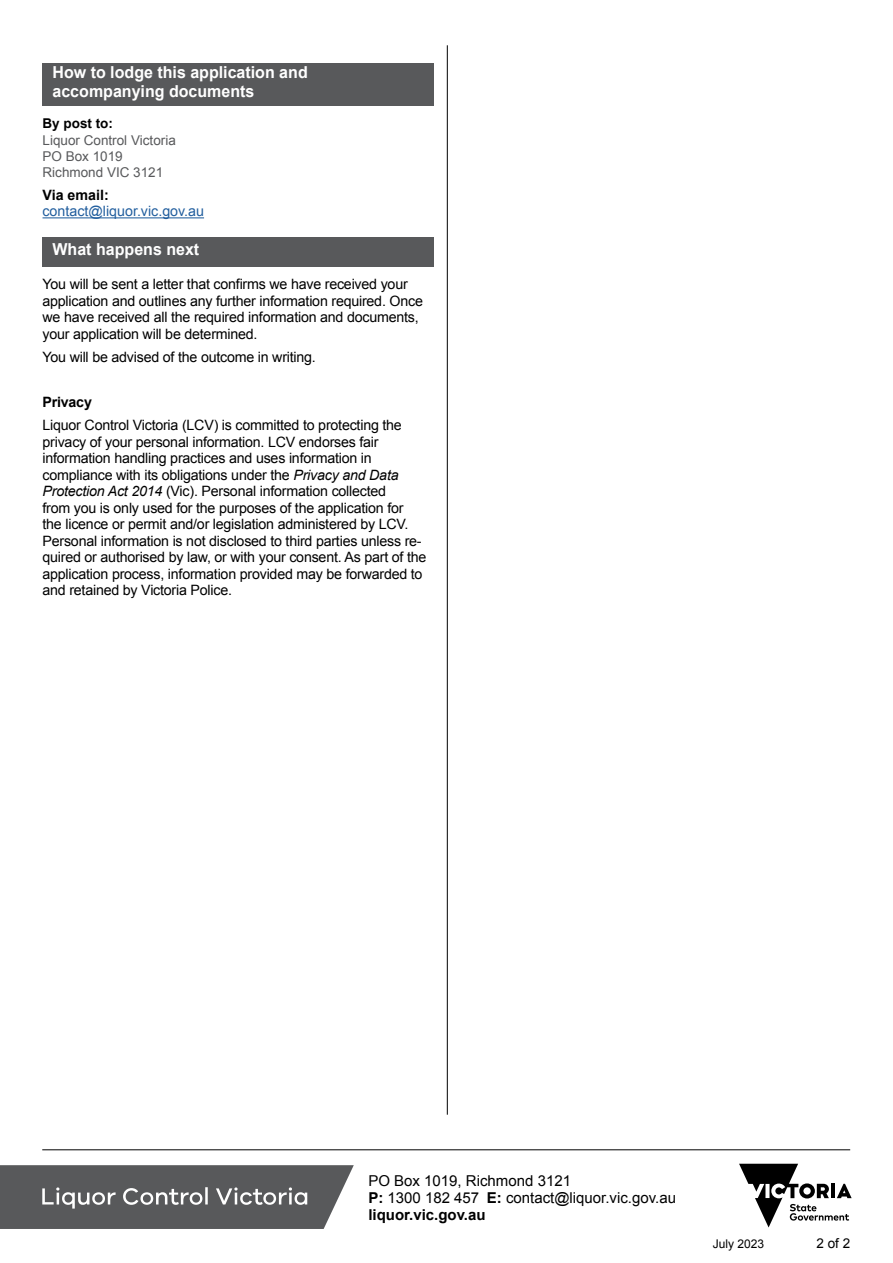
<style>
.page{position:relative;width:893px;height:1263px;background:#fff}
.page>*{position:absolute;margin:0;border:0;box-sizing:border-box;transform-origin:0 0}
.t1{font:700 16.5px/19.8px "Arial";color:#fff}
.t2{font:15px/17.2px "Arial";color:#000}
.Body_text{font:14.25px/16.5px "Arial";letter-spacing:-.015em;color:#000}
.Body_text-2{font:14.25px/16.5px "Arial";color:#215e9e}
.Body_text-3{font:700 14.25px "Arial";letter-spacing:-.015em;color:#000}
.t3{font:13.5px/16.2px "Arial";color:#58595b}
.t4{font:13.5px "Arial";color:#000}
.t5{font:12px "Arial";color:#000}
.s1{font-weight:700;color:#000}
.s2{font-style:italic}
.s3{font-weight:700}
</style>
<div class="page">
<svg style="left:739px;top:1164px;width:113px;height:63px"></svg>
<hr style="left:42px;top:1149px;width:808px;height:1px;background:#000">
<svg style="left:0;top:1165px;width:354px;height:64px;background:#696a6c"></svg>
<hr style="left:447px;top:45px;width:1px;height:1070px;background:#000">
<hr style="left:43px;top:217px;width:161px;height:1px;background:#215e9e">
<div style="left:43px;top:63px;width:391px;height:43px;background:#58595b"></div>
<div style="left:43px;top:237px;width:391px;height:29px;background:#58595b"></div>
<p class="t1" style="left:53px;top:63px;width:257px">How to lodge this application and accompanying documents</p>
<p class="t3" style="left:43px;top:116px;width:135px"><span class="s1">By post to:<br></span>Liquor Control Victoria<br>PO Box 1019<br>Richmond VIC 3121</p>
<p class="Body_text-2" style="left:43px;top:187px;width:163px"><span class="s1">Via email: </span>contact@liquor.vic.gov.au</p>
<p class="t1" style="left:53px;top:239px;width:148px">What happens next</p>
<p class="Body_text" style="left:43px;top:276px;width:382px">You will be sent a letter that confirms we have received your application and outlines any further information required. Once we have received all the required information and documents, your application will be determined.</p>
<p class="Body_text" style="left:43px;top:349px;width:275px">You will be advised of the outcome in writing.</p>
<p class="Body_text-3" style="left:43px;top:393px;width:51px">Privacy</p>
<p class="Body_text" style="left:43px;top:417px;width:385px">Liquor Control Victoria (LCV) is committed to protecting the privacy of your personal information. LCV endorses fair information handling practices and uses information in compliance with its obligations under the <span class="s2">Privacy and Data Protection Act 2014</span> (Vic). Personal information collected<br>from you is only used for the purposes of the application for the licence or permit and/or legislation administered by LCV.<br>Personal information is not disclosed to third parties unless re&shy;quired or authorised by law, or with your consent. As part of the application process, information provided may be forwarded to and retained by Victoria Police.</p>
<p class="t2" style="left:368px;top:1172px;width:309px">PO Box 1019, Richmond 3121<br><span class="s3">P:</span> 1300 182 457 <span class="s3">E:</span> contact@liquor.vic.gov.au <span class="s3">liquor.vic.gov.au</span></p>
<p class="t5" style="left:713px;top:1236px;width:53px">July 2023</p>
<p class="t4" style="left:816px;top:1234px;width:35px">2 of 2</p>
</div>
